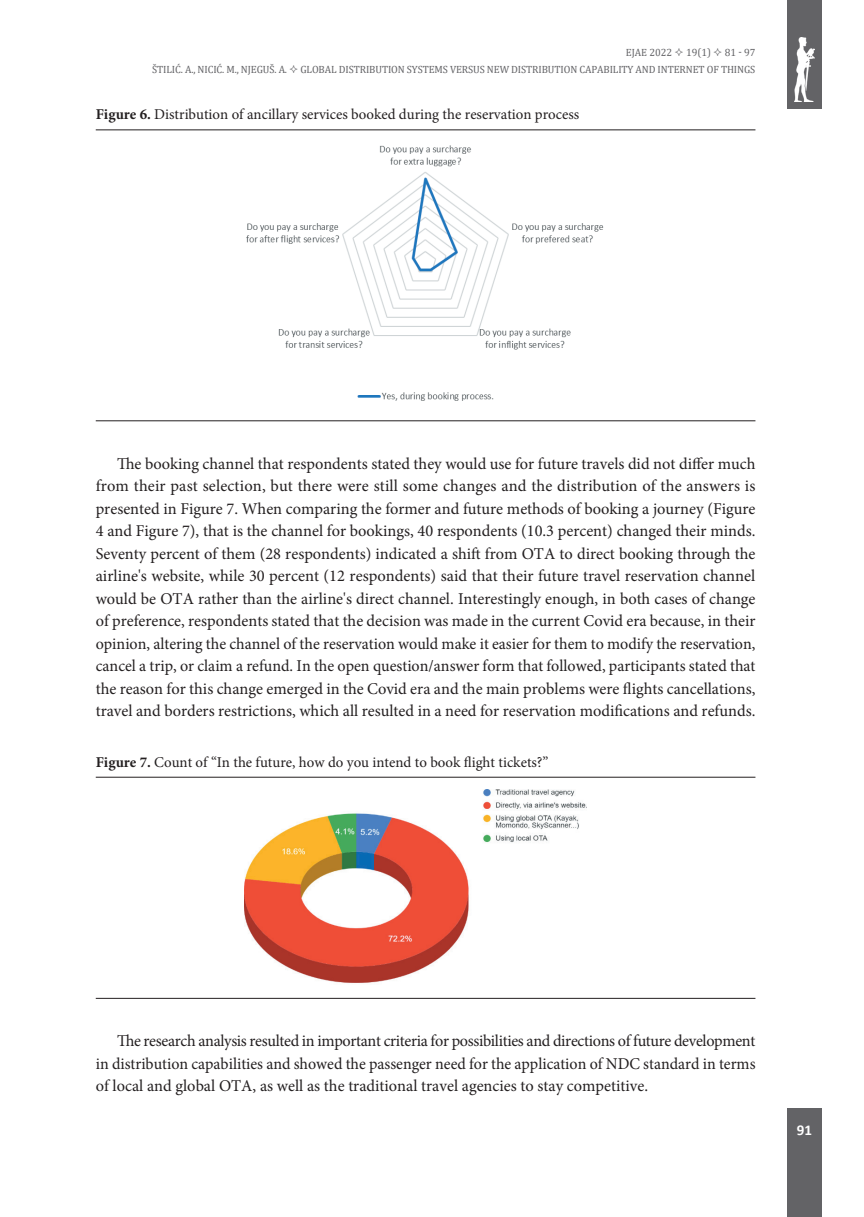
<style>
.page{position:relative;width:864px;height:1217px;background:#fff}
.page>*{position:absolute;margin:0;border:0;box-sizing:border-box;transform-origin:0 0}
.t1{font:16.5px/22.5px "Minion Pro";color:#231f20;text-align:justify}
.t2{font:15px "Minion Pro";color:#231f20}
.t3{font:700 15px "Calibri";color:#fff}
.t4{font:10.5px "Cambria";letter-spacing:-.01em;color:#636366}
.s1{font-weight:700}
</style>
<div class="page">
<div style="left:787px;top:1108px;width:34px;height:108px;background:#636366"></div>
<div style="left:787px;top:0;width:34px;height:108px;background:#636366"></div>
<img style="left:794px;top:37px;width:20px;height:64px">
<hr style="left:96px;top:130px;width:659px;height:1px;background:#231f20">
<hr style="left:96px;top:420px;width:659px;height:1px;background:#231f20">
<img style="left:246px;top:145px;width:358px;height:256px">
<hr style="left:96px;top:776px;width:659px;height:1px;background:#231f20">
<hr style="left:96px;top:997px;width:659px;height:1px;background:#231f20">
<img style="left:244px;top:789px;width:343px;height:194px">
<p class="t4" style="left:625px;top:46px;width:48px">EJAE 2022</p>
<p class="t4" style="left:685px;top:46px;width:26px">19(1)</p>
<p class="t4" style="left:724px;top:46px;width:32px">81 - 97</p>
<p class="t4" style="left:152px;top:63px;width:136px">ŠTILIĆ. A., NICIĆ. M., NJEGUŠ. A.</p>
<p class="t4" style="left:300px;top:63px;width:456px">GLOBAL DISTRIBUTION SYSTEMS VERSUS NEW DISTRIBUTION CAPABILITY AND INTERNET OF THINGS</p>
<p class="t2" style="left:96px;top:104px;width:485px"><span class="s1">Figure 6.</span> Distribution of ancillary services booked during the reservation process</p>
<p class="t1" style="left:96px;top:452px;width:661px;text-indent:21px">The booking channel that respondents stated they would use for future travels did not differ much from their past selection, but there were still some changes and the distribution of the answers is presented in Figure 7. When comparing the former and future methods of booking a journey (Figure 4 and Figure 7), that is the channel for bookings, 40 respondents (10.3 percent) changed their minds.<br>Seventy percent of them (28 respondents) indicated a shift from OTA to direct booking through the airline's website, while 30 percent (12 respondents) said that their future travel reservation channel would be OTA rather than the airline's direct channel. Interestingly enough, in both cases of change of preference, respondents stated that the decision was made in the current Covid era because, in their opinion, altering the channel of the reservation would make it easier for them to modify the reservation, cancel a trip, or claim a refund. In the open question/answer form that followed, participants stated that the reason for this change emerged in the Covid era and the main problems were flights cancellations, travel and borders restrictions, which all resulted in a need for reservation modifications and refunds.</p>
<p class="t2" style="left:96px;top:751px;width:454px"><span class="s1">Figure 7.</span> Count of “In the future, how do you intend to book flight tickets?”</p>
<p class="t1" style="left:96px;top:1029px;width:661px;text-indent:21px">The research analysis resulted in important criteria for possibilities and directions of future development in distribution capabilities and showed the passenger need for the application of NDC standard in terms of local and global OTA, as well as the traditional travel agencies to stay competitive.</p>
<p class="t3" style="left:796px;top:1118px;width:17px">91</p>
</div>
